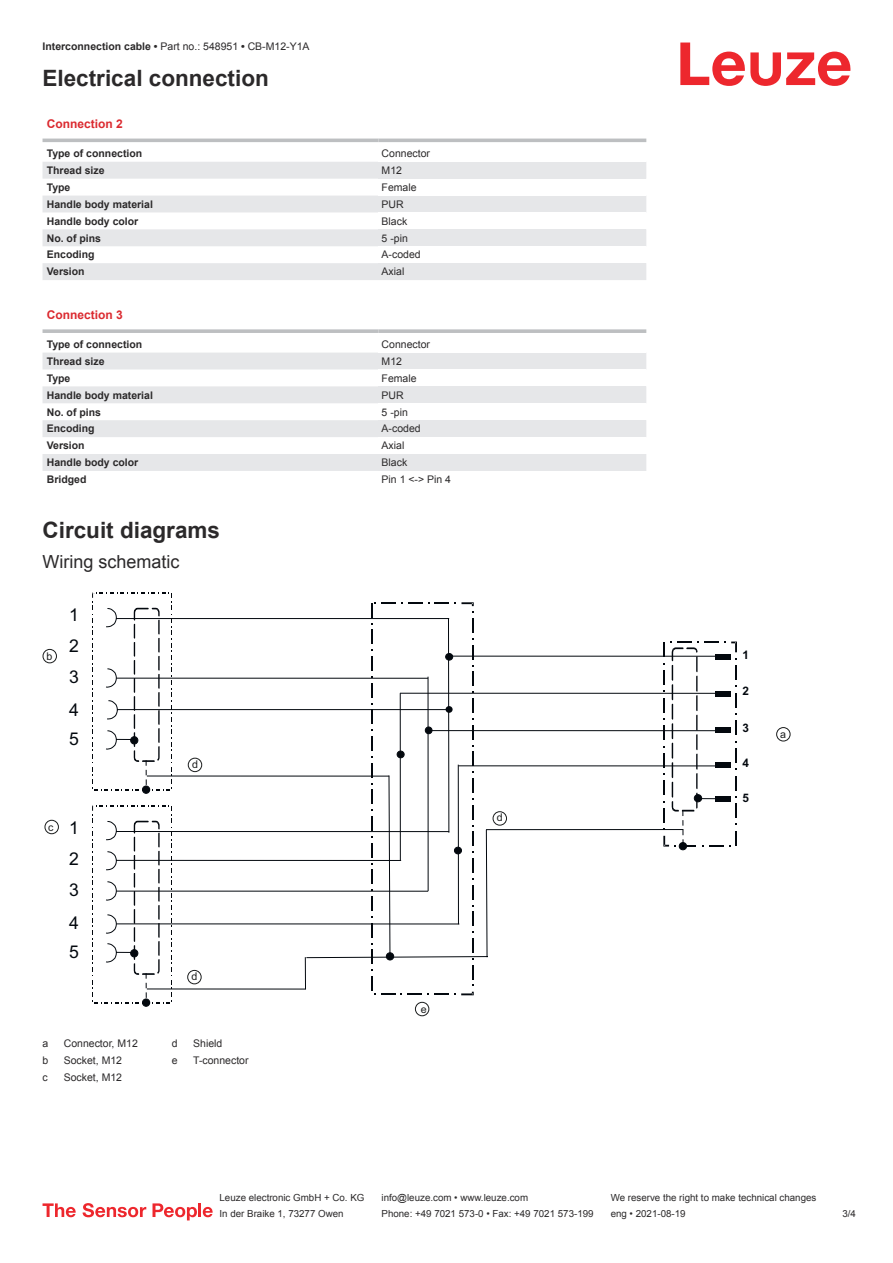
<style>
.page{position:relative;width:893px;height:1263px;background:#fff}
.page>*{position:absolute;margin:0;border:0;box-sizing:border-box;transform-origin:0 0}
.t1{font:700 22.5px "Arial";color:#2b292a}
.t2{font:18px "Arial";color:#2b292a}
.t3{font:17.55px/31px "Arial";color:#03080e;text-align:justify}
.t4{font:700 12px "Arial";color:#db2a30}
.t5{font:700 11.7px "Arial";color:#03080e}
.t6{font:10.65px "Arial";color:#1b1d1d}
.t7{font:10.5px "Arial";color:#2b292a}
.t8{font:700 10.5px "Arial";color:#2b292a}
.t9{font:9.75px "Arial";color:#2b292a}
.s1{font-weight:700}
</style>
<div class="page">
<svg style="left:680px;top:43px;width:170px;height:43px"></svg>
<svg style="left:43px;top:138px;width:603px;height:1px"></svg>
<svg style="left:43px;top:162px;width:335px;height:118px;fill:#e6e7e9"></svg>
<hr style="left:43px;top:139px;width:335px;height:3px;background:#bdbfc1">
<hr style="left:378px;top:139px;width:268px;height:3px;background:#bdbfc1">
<div style="left:378px;top:162px;width:268px;height:17px;background:#e6e7e9"></div>
<div style="left:378px;top:196px;width:268px;height:16px;background:#e6e7e9"></div>
<div style="left:378px;top:229px;width:268px;height:17px;background:#e6e7e9"></div>
<div style="left:378px;top:263px;width:268px;height:17px;background:#e6e7e9"></div>
<svg style="left:43px;top:353px;width:335px;height:118px;fill:#e6e7e9"></svg>
<svg style="left:43px;top:329px;width:335px;height:4px"></svg>
<svg style="left:378px;top:329px;width:268px;height:4px"></svg>
<div style="left:378px;top:353px;width:268px;height:16px;background:#e6e7e9"></div>
<div style="left:378px;top:386px;width:268px;height:17px;background:#e6e7e9"></div>
<div style="left:378px;top:420px;width:268px;height:17px;background:#e6e7e9"></div>
<div style="left:378px;top:454px;width:268px;height:17px;background:#e6e7e9"></div>
<svg style="left:43px;top:1203px;width:33px;height:14px"></svg>
<svg style="left:83px;top:1203px;width:63px;height:14px"></svg>
<svg style="left:153px;top:1203px;width:44px;height:17px"></svg>
<hr style="left:198px;top:1203px;width:3px;height:14px;background:#ed272d">
<svg style="left:203px;top:1207px;width:10px;height:10px"></svg>
<hr style="left:458px;top:765px;width:265px;height:1px;background:#03080e">
<hr style="left:451px;top:656px;width:267px;height:1px;background:#03080e">
<hr style="left:426px;top:730px;width:292px;height:1px;background:#03080e">
<div style="left:679px;top:842px;width:8px;height:8px;background:#03080e;border-radius:50%"></div>
<div style="left:679px;top:842px;width:8px;height:8px;border:1px solid #03080e;border-radius:50%"></div>
<hr style="left:486px;top:829px;width:197px;height:1px;background:#03080e">
<svg style="left:663px;top:641px;width:74px;height:206px"></svg>
<div style="left:694px;top:795px;width:8px;height:7px;background:#03080e;border-radius:50%"></div>
<div style="left:694px;top:794px;width:8px;height:8px;border:1px solid #03080e;border-radius:50%"></div>
<div style="left:142px;top:998px;width:8px;height:9px;border:1px solid #03080e;border-radius:50%"></div>
<hr style="left:400px;top:693px;width:318px;height:1px;background:#03080e">
<svg style="left:92px;top:593px;width:397px;height:412px"></svg>
<div style="left:386px;top:953px;width:8px;height:7px;background:#03080e;border-radius:50%"></div>
<div style="left:386px;top:952px;width:8px;height:8px;border:1px solid #03080e;border-radius:50%"></div>
<div style="left:43px;top:649px;width:14px;height:14px;border:1px solid #1b1d1d;border-radius:50%"></div>
<div style="left:44px;top:820px;width:15px;height:14px;border:1px solid #1b1d1d;border-radius:50%"></div>
<div style="left:188px;top:758px;width:14px;height:14px;border:1px solid #1b1d1d;border-radius:50%"></div>
<div style="left:187px;top:970px;width:15px;height:14px;border:1px solid #1b1d1d;border-radius:50%"></div>
<div style="left:776px;top:727px;width:15px;height:14px;border:1px solid #1b1d1d;border-radius:50%"></div>
<div style="left:493px;top:811px;width:14px;height:15px;border:1px solid #1b1d1d;border-radius:50%"></div>
<div style="left:415px;top:1002px;width:14px;height:14px;border:1px solid #1b1d1d;border-radius:50%"></div>
<p class="t7" style="left:43px;top:43px;width:269px"><span class="s1">Interconnection cable •</span> Part no.: 548951 <span class="s1">•</span> CB-M12-Y1A</p>
<h1 class="t1" style="left:43px;top:70px;width:228px">Electrical connection</h1>
<p class="t4" style="left:47px;top:119px;width:78px">Connection 2</p>
<p class="t8" style="left:47px;top:149px;width:97px">Type of connection</p>
<p class="t7" style="left:382px;top:149px;width:50px">Connector</p>
<p class="t8" style="left:47px;top:166px;width:59px">Thread size</p>
<p class="t7" style="left:382px;top:166px;width:22px">M12</p>
<p class="t8" style="left:47px;top:183px;width:25px">Type</p>
<p class="t7" style="left:382px;top:183px;width:37px">Female</p>
<p class="t8" style="left:47px;top:200px;width:108px">Handle body material</p>
<p class="t7" style="left:382px;top:200px;width:24px">PUR</p>
<p class="t8" style="left:47px;top:217px;width:93px">Handle body color</p>
<p class="t7" style="left:382px;top:217px;width:27px">Black</p>
<p class="t8" style="left:47px;top:234px;width:56px">No. of pins</p>
<p class="t7" style="left:382px;top:234px;width:28px">5 -pin</p>
<p class="t8" style="left:47px;top:251px;width:49px">Encoding</p>
<p class="t7" style="left:382px;top:251px;width:41px">A-coded</p>
<p class="t8" style="left:47px;top:268px;width:39px">Version</p>
<p class="t7" style="left:382px;top:268px;width:24px">Axial</p>
<p class="t4" style="left:47px;top:310px;width:78px">Connection 3</p>
<p class="t8" style="left:47px;top:340px;width:97px">Type of connection</p>
<p class="t7" style="left:382px;top:340px;width:50px">Connector</p>
<p class="t8" style="left:47px;top:357px;width:59px">Thread size</p>
<p class="t7" style="left:382px;top:357px;width:22px">M12</p>
<p class="t8" style="left:47px;top:374px;width:25px">Type</p>
<p class="t7" style="left:382px;top:374px;width:37px">Female</p>
<p class="t8" style="left:47px;top:391px;width:108px">Handle body material</p>
<p class="t7" style="left:382px;top:391px;width:24px">PUR</p>
<p class="t8" style="left:47px;top:408px;width:56px">No. of pins</p>
<p class="t7" style="left:382px;top:408px;width:28px">5 -pin</p>
<p class="t8" style="left:47px;top:425px;width:49px">Encoding</p>
<p class="t7" style="left:382px;top:425px;width:41px">A-coded</p>
<p class="t8" style="left:47px;top:442px;width:39px">Version</p>
<p class="t7" style="left:382px;top:442px;width:24px">Axial</p>
<p class="t8" style="left:47px;top:459px;width:93px">Handle body color</p>
<p class="t7" style="left:382px;top:459px;width:27px">Black</p>
<p class="t8" style="left:47px;top:475px;width:41px">Bridged</p>
<p class="t7" style="left:382px;top:475px;width:71px">Pin 1 &lt;-&gt; Pin 4</p>
<h1 class="t1" style="left:43px;top:522px;width:179px">Circuit diagrams</h1>
<h2 class="t2" style="left:43px;top:554px;width:139px">Wiring schematic</h2>
<p class="t6" style="left:46px;top:650px;width:7px">b</p>
<h3 class="t3" style="left:69px;top:599px;width:11px">1<br>2<br>3</h3>
<h3 class="t3" style="left:69px;top:695px;width:11px;line-height:29.1px">4<br>5</h3>
<p class="t6" style="left:48px;top:821px;width:7px">c</p>
<h3 class="t3" style="left:69px;top:813px;width:11px">1<br>2<br>3</h3>
<h3 class="t3" style="left:69px;top:908px;width:11px;line-height:29px">4<br>5</h3>
<p class="t7" style="left:43px;top:1039px;width:7px">a</p>
<p class="t7" style="left:64px;top:1039px;width:76px">Connector, M12</p>
<p class="t7" style="left:43px;top:1056px;width:7px">b</p>
<p class="t7" style="left:64px;top:1056px;width:60px">Socket, M12</p>
<p class="t7" style="left:43px;top:1073px;width:7px">c</p>
<p class="t7" style="left:64px;top:1073px;width:60px">Socket, M12</p>
<p class="t6" style="left:192px;top:758px;width:7px">d</p>
<p class="t6" style="left:191px;top:970px;width:7px">d</p>
<p class="t7" style="left:172px;top:1039px;width:7px">d</p>
<p class="t7" style="left:193px;top:1039px;width:31px">Shield</p>
<p class="t7" style="left:172px;top:1056px;width:7px">e</p>
<p class="t7" style="left:193px;top:1056px;width:57px">T-connector</p>
<p class="t6" style="left:497px;top:811px;width:7px">d</p>
<p class="t6" style="left:421px;top:1003px;width:7px">e</p>
<p class="t5" style="left:742px;top:648px;width:8px">1</p>
<p class="t5" style="left:742px;top:684px;width:8px">2</p>
<p class="t5" style="left:742px;top:721px;width:8px">3</p>
<p class="t5" style="left:742px;top:756px;width:8px">4</p>
<p class="t5" style="left:742px;top:791px;width:8px">5</p>
<p class="t6" style="left:780px;top:728px;width:7px">a</p>
<p class="t9" style="left:220px;top:1194px;width:146px">Leuze electronic GmbH + Co. KG</p>
<p class="t9" style="left:381px;top:1194px;width:148px">info@leuze.com • www.leuze.com</p>
<p class="t9" style="left:611px;top:1194px;width:207px">We reserve the right to make technical changes</p>
<p class="t9" style="left:220px;top:1210px;width:126px">In der Braike 1, 73277 Owen</p>
<p class="t9" style="left:381px;top:1210px;width:214px">Phone: +49 7021 573-0 • Fax: +49 7021 573-199</p>
<p class="t9" style="left:611px;top:1210px;width:76px">eng • 2021-08-19</p>
<p class="t9" style="left:842px;top:1210px;width:15px">3 /4</p>
</div>
